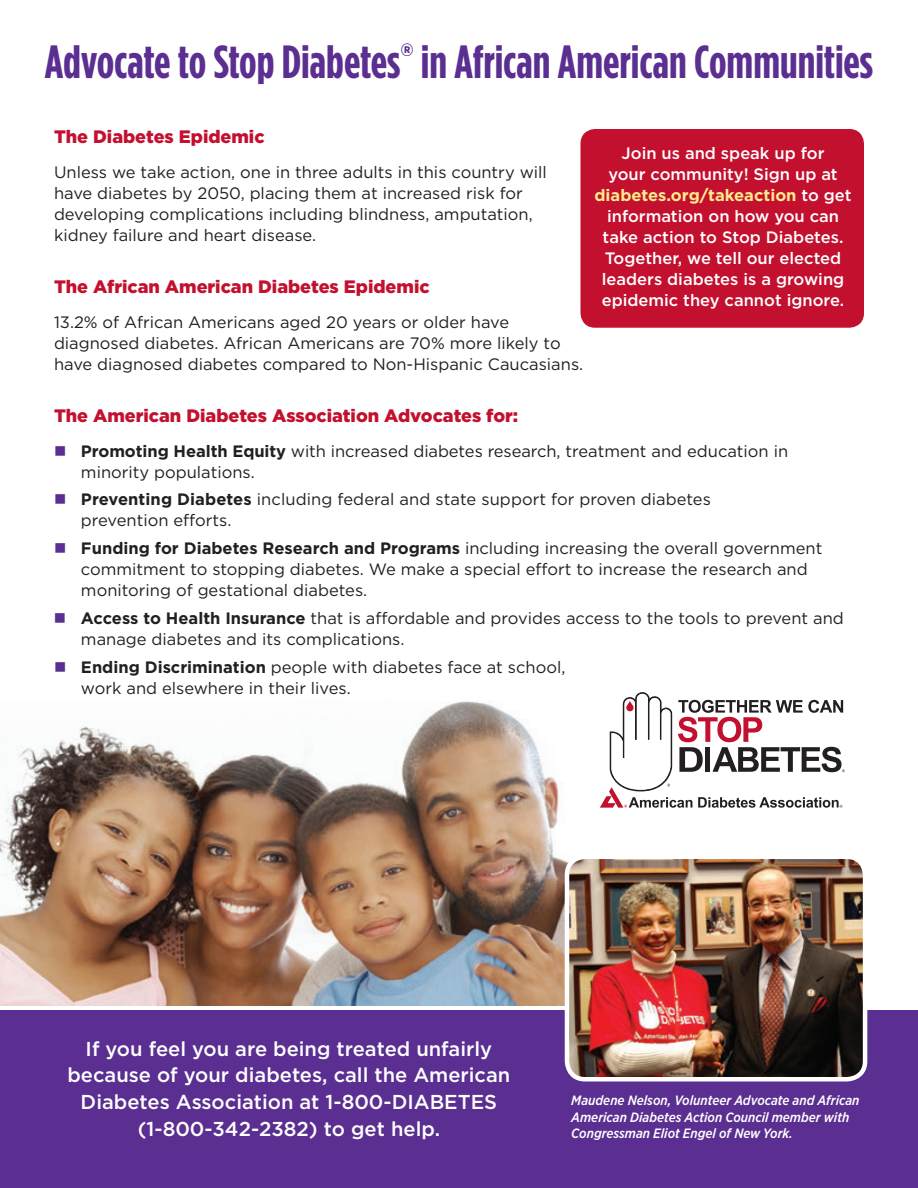
<style>
.page{position:relative;width:918px;height:1188px;background:#fff}
.page>*{position:absolute;margin:0;border:0;box-sizing:border-box;transform-origin:0 0}
.t1{font:700 46.5px "Gotham Condensed";letter-spacing:-.005em;color:#5b2e91}
.t2{font:500 20.1px/26.8px "Gotham";color:#fff;text-align:center}
.t3{font:900 18px "Gotham";color:#c3102f}
.t4{font:16.5px/21px "Gotham";color:#231f20}
.t5{font:500 16.5px/21px "Gotham";color:#fff;text-align:center}
.t6{font:italic 500 13.5px/16.5px "Gotham Narrow";color:#fff}
.s1{color:#5b2e91}
.s2{font-weight:700}
.s3{font-weight:700;color:#ffea8c}
</style>
<div class="page">
<img style="left:0;top:701px;width:567px;height:305px">
<div style="left:0;top:1010px;width:918px;height:178px;background:#5b2e91"></div>
<div style="left:582px;top:130px;width:281px;height:197px;background:#c3102f;border-radius:13px"></div>
<div style="left:580px;top:129px;width:284px;height:199px;border:2px solid #c3102f;border-radius:13px"></div>
<img style="left:567px;top:860px;width:295px;height:217px">
<div style="left:565px;top:855px;width:302px;height:227px;border:4px solid #fff;border-radius:18px"></div>
<svg style="left:600px;top:692px;width:245px;height:116px"></svg>
<h1 class="t1" style="left:45px;top:34px;width:830px">Advocate to Stop Diabetes<sup>®</sup> in African American Communities</h1>
<p class="t3" style="left:54px;top:125px;width:212px">The Diabetes Epidemic</p>
<p class="t4" style="left:54px;top:161px;width:494px">Unless we take action, one in three adults in this country will have diabetes by 2050, placing them at increased risk for developing complications including blindness, amputation, kidney failure and heart disease.</p>
<p class="t3" style="left:54px;top:274px;width:377px">The African American Diabetes Epidemic</p>
<p class="t4" style="left:54px;top:311px;width:531px">13.2% of African Americans aged 20 years or older have diagnosed diabetes. African Americans are 70% more likely to have diagnosed diabetes compared to Non-Hispanic Caucasians.</p>
<p class="t3" style="left:54px;top:403px;width:466px">The American Diabetes Association Advocates for:</p>
<p class="t4" style="left:81px;top:440px;width:709px;text-indent:-27px"><span class="s1">■</span> <span class="s2">Promoting Health Equity</span> with increased diabetes research, treatment and education in minority populations.</p>
<p class="t4" style="left:81px;top:489px;width:631px;text-indent:-27px"><span class="s1">■</span> <span class="s2">Preventing Diabetes</span> including federal and state support for proven diabetes prevention efforts.</p>
<p class="t4" style="left:81px;top:537px;width:743px;text-indent:-27px"><span class="s1">■</span> <span class="s2">Funding for Diabetes Research and Programs</span> including increasing the overall government commitment to stopping diabetes. We make a special effort to increase the research and monitoring of gestational diabetes.</p>
<p class="t4" style="left:81px;top:607px;width:764px;text-indent:-27px"><span class="s1">■</span> <span class="s2">Access to Health Insurance</span> that is affordable and provides access to the tools to prevent and manage diabetes and its complications.</p>
<p class="t4" style="left:81px;top:656px;width:486px;text-indent:-27px"><span class="s1">■</span> <span class="s2">Ending Discrimination</span> people with diabetes face at school, work and elsewhere in their lives.</p>
<p class="t5" style="left:594px;top:142px;width:259px">Join us and speak up for<br>your community! Sign up at <span class="s3">diabetes.org/takeaction</span> to get information on how you can take action to Stop Diabetes.<br>Together, we tell our elected leaders diabetes is a growing epidemic they cannot ignore.</p>
<p class="t2" style="left:67px;top:1035px;width:445px">If you feel you are being treated unfairly because of your diabetes, call the American Diabetes Association at 1-800-DIABETES (1-800-342-2382) to get help.</p>
<p class="t6" style="left:571px;top:1092px;width:290px">Maudene Nelson, Volunteer Advocate and African<br>American Diabetes Action Council member with<br>Congressman Eliot Engel of New York.</p>
</div>
